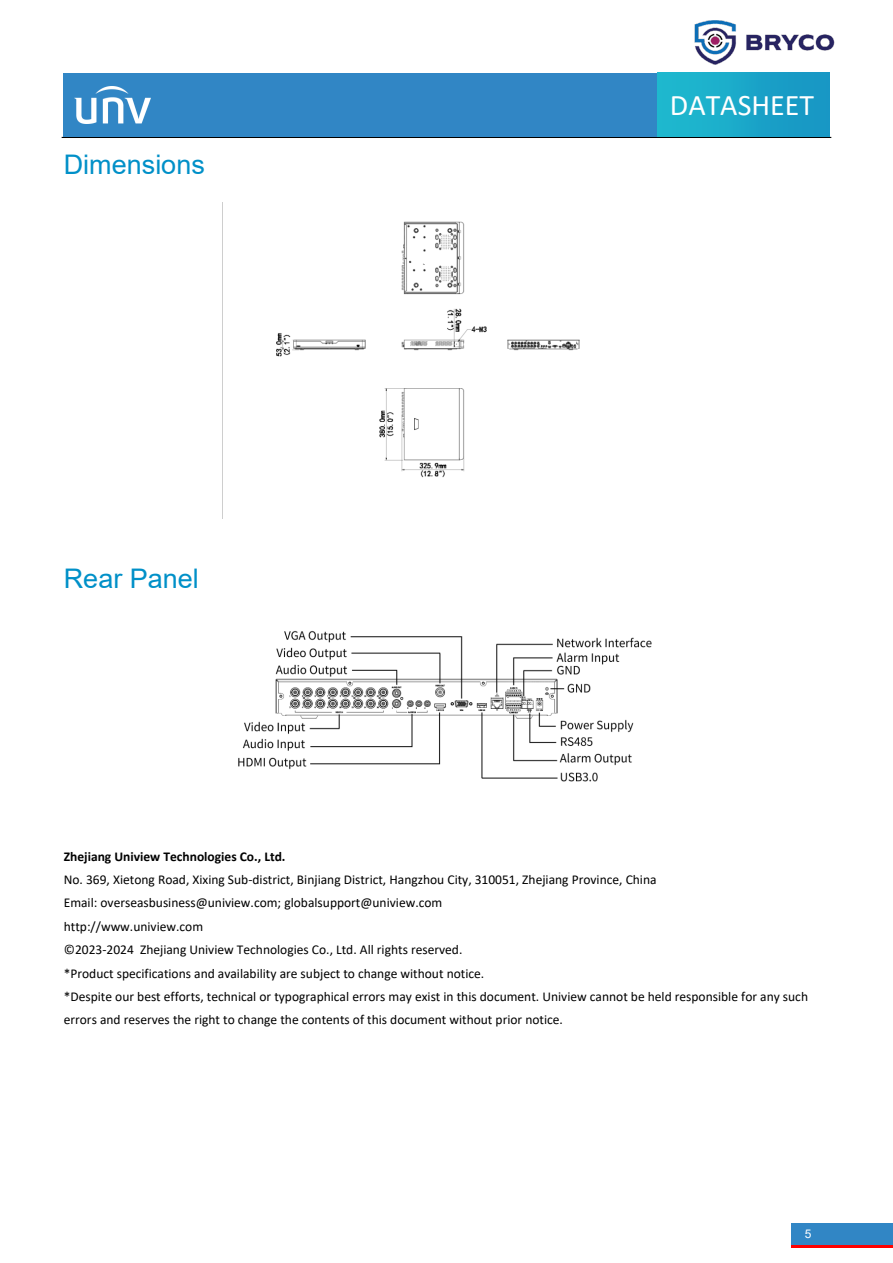
<style>
.page{position:relative;width:893px;height:1263px;background:#fff}
.page>*{position:absolute;margin:0;border:0;box-sizing:border-box;transform-origin:0 0}
.t1{font:30px "Calibri";color:#fff}
.t2{font:27px "Arial";color:#0090c8}
.t3{font:13.5px/23.4px "Calibri";color:#000}
.t4{font:700 13.5px "Calibri";color:#000}
.t5{font:12px "Arial";color:#fff}
</style>
<div class="page">
<hr style="left:62px;top:137px;width:769px;height:1px;background:#000">
<div style="left:792px;top:1226px;width:101px;height:21px;background:linear-gradient(to right,#3186c5,#3186c5)"></div>
<div style="left:792px;top:1223px;width:101px;height:21px;background:#3186c5"></div>
<div style="left:64px;top:73px;width:625px;height:64px;background:#3186c5"></div>
<div style="left:658px;top:73px;width:171px;height:64px;background:linear-gradient(to right,#1ebbcf,#1794c3)"></div>
<img style="left:75px;top:86px;width:75px;height:38px">
<img style="left:222px;top:202px;width:358px;height:317px">
<img style="left:238px;top:630px;width:414px;height:152px">
<img style="left:687px;top:20px;width:148px;height:54px">
<h2 class="t2" style="left:64px;top:146px;width:143px">Dimensions</h2>
<h2 class="t2" style="left:64px;top:560px;width:137px">Rear Panel</h2>
<h1 class="t1" style="left:670px;top:85px;width:146px">DATASHEET</h1>
<p class="t4" style="left:64px;top:846px;width:223px">Zhejiang Uniview Technologies Co., Ltd.</p>
<p class="t3" style="left:64px;top:867px;width:746px">No. 369, Xietong Road, Xixing Sub-district, Binjiang District, Hangzhou City, 310051, Zhejiang Province, China<br>Email: overseasbusiness@uniview.com; globalsupport@uniview.com<br>http://www.uniview.com<br>©2023-2024 Zhejiang Uniview Technologies Co., Ltd. All rights reserved.<br>*Product specifications and availability are subject to change without notice.<br>*Despite our best efforts, technical or typographical errors may exist in this document. Uniview cannot be held responsible for any such errors and reserves the right to change the contents of this document without prior notice.</p>
<p class="t5" style="left:805px;top:1226px;width:8px">5</p>
</div>
